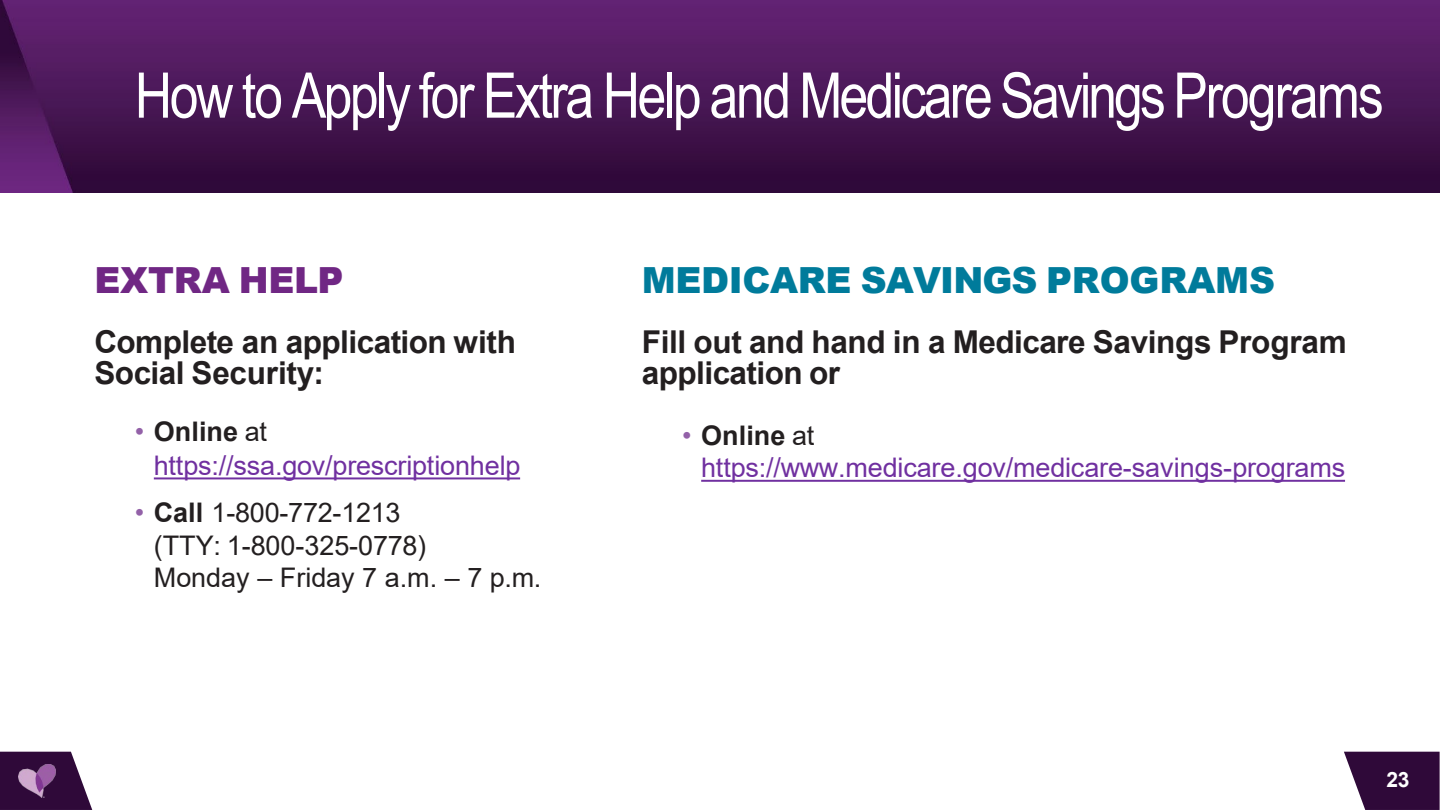
<style>
.page{position:relative;width:1440px;height:810px;background:#fff}
.page>*{position:absolute;margin:0;border:0;box-sizing:border-box;transform-origin:0 0}
.t1{font:63px "Arial Narrow";letter-spacing:-.04em;color:#fff}
.t2{font:900 36px "Arial";letter-spacing:-.01em;color:#007b9b}
.t3{font:900 36px "Arial";letter-spacing:-.005em;color:#702784}
.t4{font:700 31.5px/31.5px "Arial";letter-spacing:-.015em;color:#231f20}
.t5{font:27px/33.2px "Arial";letter-spacing:-.005em;color:#7030a0}
.t6{font:27px "Arial";letter-spacing:-.005em;color:#231f20}
.t7{font:700 27px "Arial";color:#231f20}
.t8{font:700 21px "Arial";color:#fff}
.s1{color:#9361a8}
.s2{font-weight:700;color:#231f20}
.s3{color:#231f20}
.s4{font-weight:700}
.s5{font-weight:400;color:#9361a8}
.s6{font-weight:400}
</style>
<div class="page">
<img style="left:0;top:0;width:1440px;height:192px">
<svg style="left:154px;top:477px;width:366px;height:2px"></svg>
<svg style="left:701px;top:480px;width:644px;height:2px"></svg>
<svg style="left:0;top:752px;width:92px;height:58px;background:#4d2d56"></svg>
<img style="left:18px;top:764px;width:38px;height:34px">
<svg style="left:1344px;top:752px;width:96px;height:58px;background:#46254f"></svg>
<h2 class="t1" style="left:135px;top:49px;width:1250px">How to Apply for Extra Help and MedicareSavings Programs</h2>
<p class="t3" style="left:94px;top:254px;width:251px">EXTRA HELP</p>
<p class="t4" style="left:94px;top:326px;width:423px">Complete an application with<br>Social Security:</p>
<p class="t5" style="left:154px;top:415px;width:368px;text-indent:-19px"><span class="s1">•</span> <span class="s2">Online</span> <span class="s3">at </span>https://ssa.gov/prescriptionhelp</p>
<p class="t6" style="left:135px;top:494px;width:267px"><span class="s1">•</span> <span class="s4">Call</span> 1-800-772-1213</p>
<p class="t6" style="left:154px;top:527px;width:274px">(TTY: 1-800-325-0778)</p>
<p class="t6" style="left:154px;top:559px;width:389px">Monday – Friday 7 a.m. – 7 p.m.</p>
<p class="t2" style="left:642px;top:254px;width:635px">MEDICARE SAVINGS PROGRAMS</p>
<p class="t4" style="left:642px;top:326px;width:706px">Fill out and hand in a Medicare Savings Program application or</p>
<p class="t7" style="left:682px;top:416px;width:134px"><span class="s5">•</span> Online <span class="s6">at</span></p>
<p class="t5" style="left:701px;top:451px;width:646px">https://www.medicare.gov/medicare-savings-programs</p>
<p class="t8" style="left:1387px;top:765px;width:25px">23</p>
</div>
